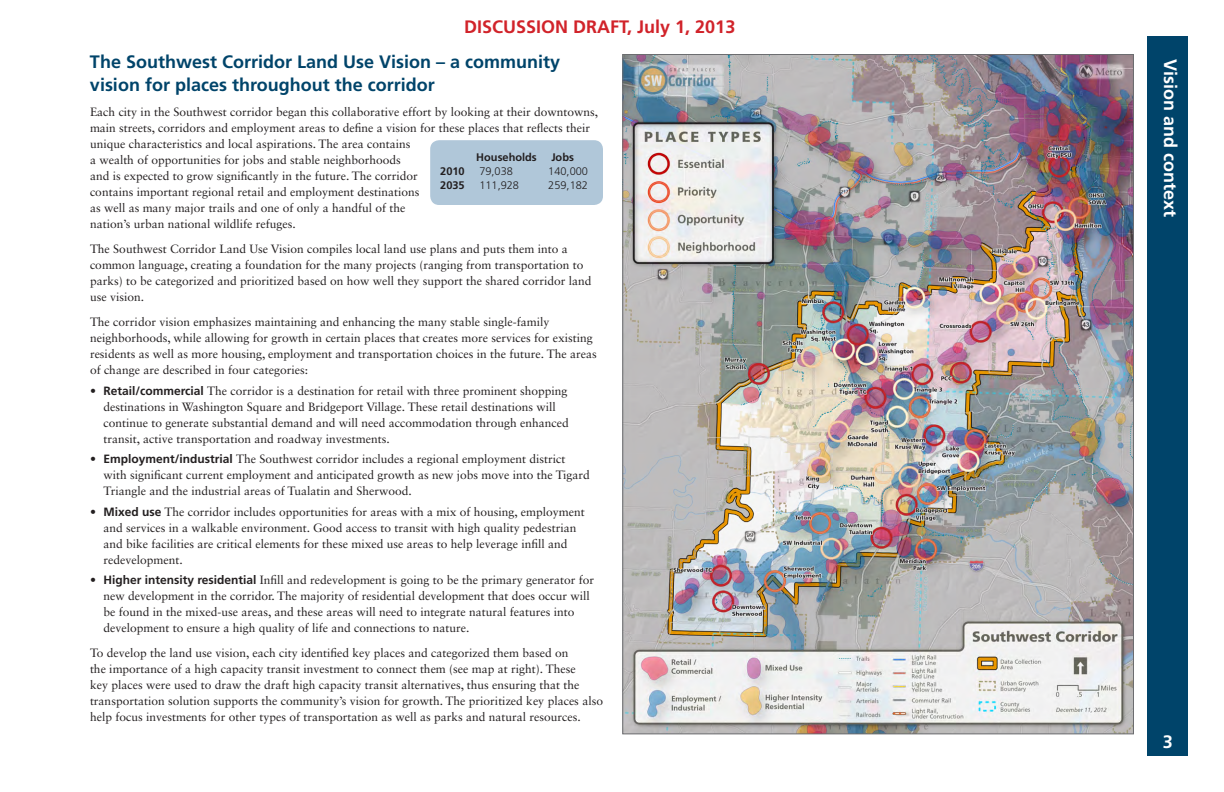
<style>
.page{position:relative;width:1224px;height:792px;background:#fff}
.page>*{position:absolute;margin:0;border:0;box-sizing:border-box;transform-origin:0 0}
.Heading_2{font:700 18px/24px "Frutiger LT Std";color:#00446a}
.t1{font:700 18px "Frutiger LT Std";color:#d1232a}
.t2{font:700 18px "Frutiger LT Std";color:#fff}
.t3{font:12px/16px "Sabon LT Std";color:#231f20}
.Highlight_box_basic{font:300 11px "Frutiger LT Std";color:#231f20}
.Highlight_box_basic-2{font:700 11px "Frutiger LT Std";color:#231f20}
.s1{font-family:"Frutiger LT Std";font-weight:700}
</style>
<div class="page">
<div style="left:1148px;top:36px;width:40px;height:720px;background:#00446a"></div>
<img style="left:624px;top:56px;width:508px;height:676px">
<div style="left:430px;top:140px;width:173px;height:65px;background:#b0c7d9;border-radius:9px"></div>
<h1 class="t1" style="left:464px;top:16px;width:273px">DISCUSSION DRAFT, July 1, 2013</h1>
<p class="Heading_2" style="left:90px;top:49px;width:472px">The Southwest Corridor Land Use Vision – a community vision for places throughout the corridor</p>
<p class="t3" style="left:90px;top:104px;width:510px">Each city in the Southwest corridor began this collaborative effort by looking at their downtowns, main streets, corridors and employment areas to define a vision for these places that reflects their unique characteristics and local aspirations. The area contains<br>a wealth of opportunities for jobs and stable neighborhoods<br>and is expected to grow significantly in the future. The corridor<br>contains important regional retail and employment destinations<br>as well as many major trails and one of only a handful of the<br>nation’s urban national wildlife refuges.</p>
<p class="t3" style="left:90px;top:241px;width:503px">The Southwest Corridor Land Use Vision compiles local land use plans and puts them into a common language, creating a foundation for the many projects (ranging from transportation to parks) to be categorized and prioritized based on how well they support the shared corridor land use vision.</p>
<p class="t3" style="left:90px;top:314px;width:508px">The corridor vision emphasizes maintaining and enhancing the many stable single-family neighborhoods, while allowing for growth in certain places that creates more services for existing residents as well as more housing, employment and transportation choices in the future. The areas of change are described in four categories:</p>
<p class="t3" style="left:104px;top:383px;width:467px;text-indent:-14px">• <span class="s1">Retail/commercial</span> The corridor is a destination for retail with three prominent shopping destinations in Washington Square and Bridgeport Village. These retail destinations will continue to generate substantial demand and will need accommodation through enhanced transit, active transportation and roadway investments.</p>
<p class="t3" style="left:104px;top:451px;width:488px;text-indent:-14px">• <span class="s1">Employment/industrial</span> The Southwest corridor includes a regional employment district with significant current employment and anticipated growth as new jobs move into the Tigard<br>Triangle and the industrial areas of Tualatin and Sherwood.</p>
<p class="t3" style="left:104px;top:504px;width:483px;text-indent:-14px">• <span class="s1">Mixed use</span> The corridor includes opportunities for areas with a mix of housing, employment and services in a walkable environment. Good access to transit with high quality pedestrian and bike facilities are critical elements for these mixed use areas to help leverage infill and redevelopment.</p>
<p class="t3" style="left:104px;top:572px;width:492px;text-indent:-14px">• <span class="s1">Higher intensity residential</span> Infill and redevelopment is going to be the primary generator for new development in the corridor. The majority of residential development that does occur will be found in the mixed-use areas, and these areas will need to integrate natural features into development to ensure a high quality of life and connections to nature.</p>
<p class="t3" style="left:90px;top:645px;width:515px">To develop the land use vision, each city identified key places and categorized them based on<br>the importance of a high capacity transit investment to connect them (see map at right). These<br>key places were used to draw the draft high capacity transit alternatives, thus ensuring that the transportation solution supports the community’s vision for growth. The prioritized key places also help focus investments for other types of transportation as well as parks and natural resources.</p>
<p class="Highlight_box_basic-2" style="left:476px;top:150px;width:62px">Households</p>
<p class="Highlight_box_basic-2" style="left:551px;top:150px;width:24px">Jobs</p>
<p class="Highlight_box_basic-2" style="left:440px;top:164px;width:26px">2010</p>
<p class="Highlight_box_basic" style="left:479px;top:165px;width:35px">79,038</p>
<p class="Highlight_box_basic" style="left:548px;top:165px;width:41px">140,000</p>
<p class="Highlight_box_basic-2" style="left:440px;top:178px;width:26px">2035</p>
<p class="Highlight_box_basic" style="left:479px;top:179px;width:41px">111,928</p>
<p class="Highlight_box_basic" style="left:548px;top:179px;width:41px">259,182</p>
<p class="t2" style="left:1181px;top:59px;width:160px;rotate:90deg">Vision and context</p>
<p class="t2" style="left:1163px;top:731px;width:12px">3</p>
</div>
